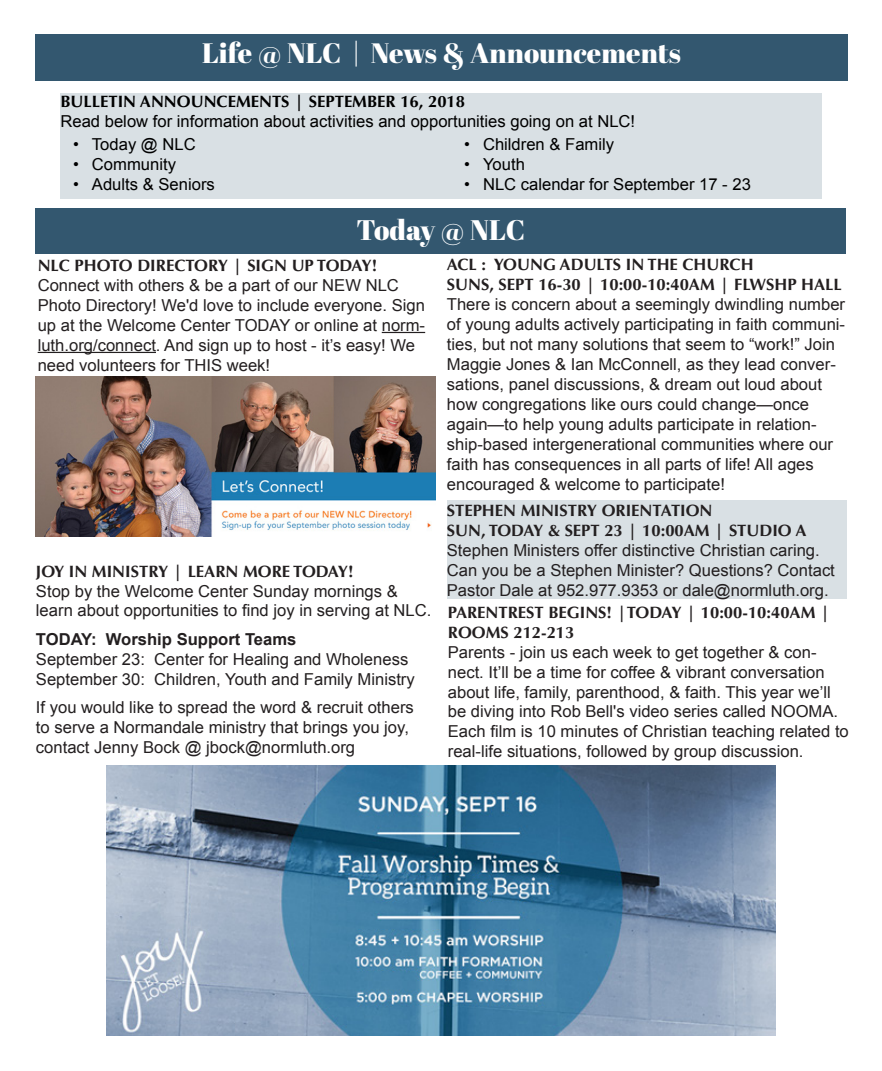
<style>
.page{position:relative;width:882px;height:1071px;background:#fff}
.page>*{position:absolute;margin:0;border:0;box-sizing:border-box;transform-origin:0 0}
.t1{font:28.35px "Abril Fatface";letter-spacing:-.005em;color:#fff}
.t2{font:28px "Abril Fatface";color:#fff}
.t3{font:16.45px/19.9px "Arial";color:#231f20}
.t4{font:700 16.45px/19.9px "Optima LT Std";color:#231f20}
.t5{font:16.45px "Arial";color:#000}
.t6{font:700 16.45px "Optima LT Std";color:#000}
.t7{font:700 16.45px "Arial";color:#231f20}
</style>
<div class="page">
<div style="left:35px;top:34px;width:813px;height:47px;background:#33576f"></div>
<div style="left:60px;top:129px;width:762px;height:70px;background:#d9e0e4"></div>
<div style="left:60px;top:94px;width:762px;height:35px;background:#d9e0e4"></div>
<div style="left:36px;top:208px;width:810px;height:45px;background:#33576f"></div>
<hr style="left:382px;top:332px;width:43px;height:1px;background:#231f20">
<hr style="left:38px;top:352px;width:118px;height:1px;background:#231f20">
<img style="left:36px;top:377px;width:400px;height:159px">
<img style="left:106px;top:765px;width:670px;height:270px">
<div style="left:447px;top:500px;width:399px;height:99px;background:#d9e0e4"></div>
<h2 class="t2" style="left:202px;top:33px;width:480px">Life @ NLC | News &amp; Announcements</h2>
<p class="t6" style="left:60px;top:92px;width:406px">BULLETIN ANNOUNCEMENTS | SEPTEMBER 16, 2018</p>
<p class="t5" style="left:60px;top:110px;width:576px">Read below for information about activities and opportunities going on at NLC!</p>
<p class="t5" style="left:73px;top:133px;width:124px">• Today @ NLC</p>
<p class="t5" style="left:73px;top:153px;width:104px">• Community</p>
<p class="t5" style="left:73px;top:173px;width:143px">• Adults &amp; Seniors</p>
<p class="t5" style="left:464px;top:133px;width:152px">• Children &amp; Family</p>
<p class="t5" style="left:464px;top:153px;width:62px">• Youth</p>
<p class="t5" style="left:464px;top:173px;width:288px">• NLC calendar for September 17 - 23</p>
<h1 class="t1" style="left:357px;top:210px;width:170px">Today @ NLC</h1>
<p class="t4" style="left:38px;top:256px;width:341px">NLC PHOTO DIRECTORY | SIGN UP TODAY!</p>
<p class="t3" style="left:38px;top:275px;width:389px">Connect with others &amp; be a part of our NEW NLC Photo Directory! We'd love to include everyone. Sign up at the Welcome Center TODAY or online at norm&shy;luth.org/connect. And sign up to host - it’s easy! We need volunteers for THIS week!</p>
<p class="t4" style="left:447px;top:255px;width:308px">ACL : YOUNG ADULTS IN THE CHURCH</p>
<p class="t4" style="left:447px;top:275px;width:396px">SUNS, SEPT 16-30 | 10:00-10:40AM | FLWSHP HALL</p>
<p class="t3" style="left:447px;top:294px;width:400px">There is concern about a seemingly dwindling number of young adults actively participating in faith communi&shy;ties, but not many solutions that seem to “work!” Join Maggie Jones &amp; Ian McConnell, as they lead conver&shy;sations, panel discussions, &amp; dream out loud about how congregations like ours could change—once again—to help young adults participate in relation&shy;ship-based intergenerational communities where our faith has consequences in all parts of life! All ages encouraged &amp; welcome to participate!</p>
<p class="t4" style="left:36px;top:561px;width:319px">JOY IN MINISTRY | LEARN MORE TODAY!</p>
<p class="t3" style="left:36px;top:581px;width:397px">Stop by the Welcome Center Sunday mornings &amp; learn about opportunities to find joy in serving at NLC.</p>
<p class="t7" style="left:36px;top:627px;width:262px">TODAY: Worship Support Teams</p>
<p class="t3" style="left:36px;top:649px;width:374px">September 23: Center for Healing and Wholeness</p>
<p class="t3" style="left:36px;top:669px;width:380px">September 30: Children, Youth and Family Ministry</p>
<p class="t3" style="left:36px;top:697px;width:379px">If you would like to spread the word &amp; recruit others to serve a Normandale ministry that brings you joy, contact Jenny Bock @ jbock@normluth.org</p>
<p class="t4" style="left:447px;top:501px;width:267px">STEPHEN MINISTRY ORIENTATION</p>
<p class="t4" style="left:447px;top:521px;width:361px">SUN, TODAY &amp; SEPT 23 | 10:00AM | STUDIO A</p>
<p class="t3" style="left:447px;top:540px;width:390px">Stephen Ministers offer distinctive Christian caring.<br>Can you be a Stephen Minister? Questions? Contact<br>Pastor Dale at 952.977.9353 or dale@normluth.org.</p>
<p class="t4" style="left:448px;top:602px;width:384px">PARENTREST BEGINS! |TODAY | 10:00-10:40AM |<br>ROOMS 212-213</p>
<p class="t3" style="left:448px;top:642px;width:403px">Parents - join us each week to get together &amp; con&shy;nect. It’ll be a time for coffee &amp; vibrant conversation about life, family, parenthood, &amp; faith. This year we’ll be diving into Rob Bell's video series called NOOMA.<br>Each film is 10 minutes of Christian teaching related to real-life situations, followed by group discussion.</p>
</div>
